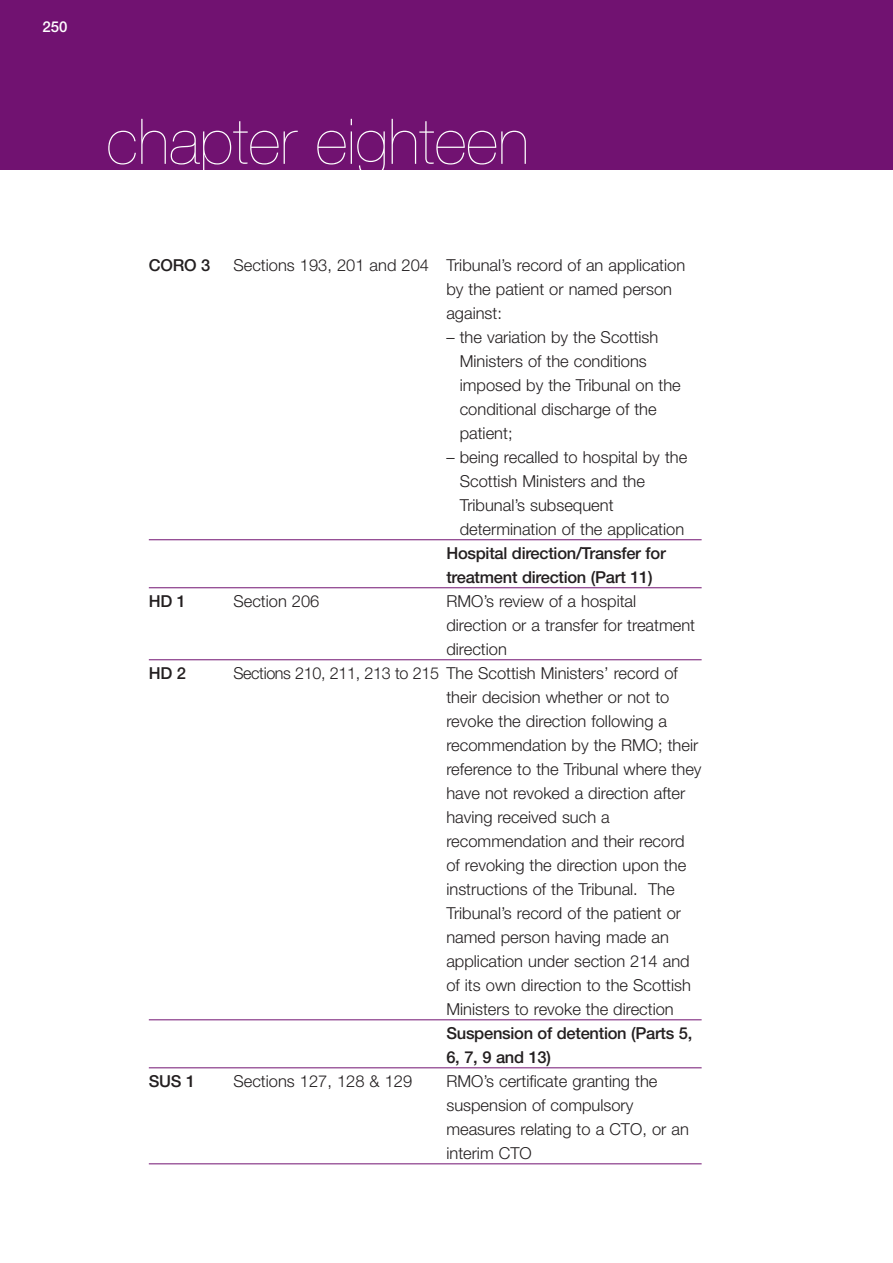
<style>
.page{position:relative;width:893px;height:1263px;background:#fff}
.page>*{position:absolute;margin:0;border:0;box-sizing:border-box;transform-origin:0 0}
.t1{font:200 63px "Helvetica Neue";color:#fff}
.t2{font:300 16.5px/24px "Helvetica Neue";color:#231f20}
.t3{font:500 16.5px/24px "Helvetica Neue";letter-spacing:-.015em;color:#231f20}
.t4{font:500 15px "Helvetica Neue";color:#fff}
</style>
<div class="page">
<div style="left:0;top:0;width:893px;height:170px;background:#711271"></div>
<hr style="left:149px;top:539px;width:553px;height:1px;background:#711271">
<hr style="left:149px;top:587px;width:553px;height:1px;background:#711271">
<hr style="left:149px;top:659px;width:553px;height:1px;background:#711271">
<hr style="left:149px;top:1019px;width:553px;height:1px;background:#711271">
<hr style="left:149px;top:1067px;width:553px;height:1px;background:#711271">
<hr style="left:149px;top:1163px;width:553px;height:1px;background:#711271">
<p class="t4" style="left:43px;top:21px;width:27px">250</p>
<h1 class="t1" style="left:106px;top:105px;width:424px">chapter eighteen</h1>
<p class="t3" style="left:149px;top:255px;width:63px">CORO 3</p>
<p class="t2" style="left:446px;top:253px;width:240px;text-indent:-213px">Sections 193, 201 and 204 Tribunal’s record of an application by the patient or named person against:</p>
<p class="t2" style="left:460px;top:325px;width:223px;text-indent:-13px">– the variation by the Scottish<br>Ministers of the conditions imposed by the Tribunal on the conditional discharge of the patient;</p>
<p class="t2" style="left:460px;top:445px;width:229px;text-indent:-13px">– being recalled to hospital by the<br>Scottish Ministers and the<br>Tribunal’s subsequent determination of the application</p>
<p class="t3" style="left:446px;top:543px;width:221px">Hospital direction/Transfer for treatment direction (Part 11)</p>
<p class="t3" style="left:149px;top:591px;width:39px">HD 1</p>
<p class="t2" style="left:233px;top:589px;width:88px">Section 206</p>
<p class="t2" style="left:446px;top:589px;width:250px">RMO’s review of a hospital direction or a transfer for treatment direction</p>
<p class="t3" style="left:149px;top:663px;width:39px">HD 2</p>
<p class="t2" style="left:446px;top:661px;width:257px;text-indent:-213px">Sections 210, 211, 213 to 215 The Scottish Ministers’ record of their decision whether or not to revoke the direction following a recommendation by the RMO; their reference to the Tribunal where they have not revoked a direction after having received such a recommendation and their record of revoking the direction upon the instructions of the Tribunal. The Tribunal’s record of the patient or named person having made an application under section 214 and of its own direction to the Scottish Ministers to revoke the direction</p>
<p class="t3" style="left:446px;top:1023px;width:247px">Suspension of detention (Parts 5,<br>6, 7, 9 and 13)</p>
<p class="t3" style="left:149px;top:1071px;width:48px">SUS 1</p>
<p class="t2" style="left:233px;top:1069px;width:180px">Sections 127, 128 &amp; 129</p>
<p class="t2" style="left:446px;top:1069px;width:244px">RMO’s certificate granting the suspension of compulsory measures relating to a CTO, or an interim CTO</p>
</div>
